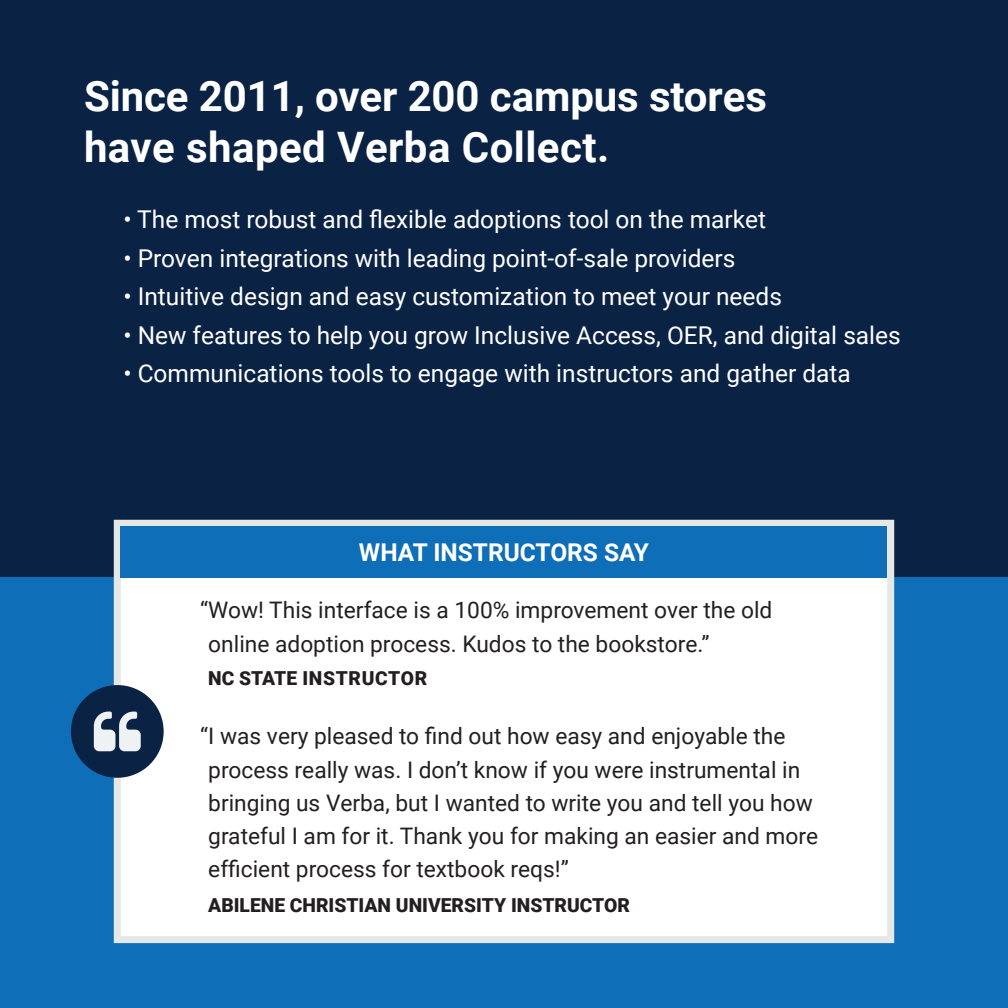
<style>
.page{position:relative;width:1008px;height:1008px;background:#fff}
.page>*{position:absolute;margin:0;border:0;box-sizing:border-box;transform-origin:0 0}
.t1{font:700 42px/50.4px "Roboto";letter-spacing:-.005em;color:#fff}
.t2{font:24.5px "Roboto";color:#fff}
.t3{font:700 24.5px "Roboto";color:#fff}
.t4{font:22.75px/33.2px "Roboto";color:#231f20}
.t5{font:900 19.25px "Roboto";color:#231f20}
.t6{font:900 19.25px "Roboto";letter-spacing:.03em;color:#231f20}
</style>
<div class="page">
<div style="left:0;top:0;width:1008px;height:605px;background:#0a2344"></div>
<div style="left:0;top:577px;width:1008px;height:431px;background:#0f6eb8"></div>
<div style="left:114px;top:520px;width:780px;height:423px;background:#fff;border:7px solid #e5e8e7"></div>
<div style="left:121px;top:526px;width:766px;height:51px;background:#0f6eb8"></div>
<div style="left:71px;top:685px;width:93px;height:93px;background:#0a2344;border-radius:50%"></div>
<svg style="left:94px;top:712px;width:47px;height:39px"></svg>
<p class="t1" style="left:84px;top:70px;width:684px">Since 2011, over 200 campus stores have shaped Verba Collect.</p>
<p class="t2" style="left:123px;top:202px;width:644px">• The most robust and flexible adoptions tool on the market</p>
<p class="t2" style="left:123px;top:241px;width:614px">• Proven integrations with leading point-of-sale providers</p>
<p class="t2" style="left:123px;top:279px;width:660px">• Intuitive design and easy customization to meet your needs</p>
<p class="t2" style="left:123px;top:318px;width:779px">• New features to help you grow Inclusive Access, OER, and digital sales</p>
<p class="t2" style="left:123px;top:356px;width:729px">• Communications tools to engage with instructors and gather data</p>
<p class="t3" style="left:359px;top:536px;width:292px">WHAT INSTRUCTORS SAY</p>
<p class="t4" style="left:208px;top:593px;width:566px;text-indent:-8px">“Wow! This interface is a 100% improvement over the old online adoption process. Kudos to the bookstore.”</p>
<p class="t6" style="left:208px;top:665px;width:221px">NC STATE INSTRUCTOR</p>
<p class="t4" style="left:208px;top:719px;width:611px;text-indent:-8px">“I was very pleased to find out how easy and enjoyable the process really was. I don’t know if you were instrumental in bringing us Verba, but I wanted to write you and tell you how grateful I am for it. Thank you for making an easier and more efficient process for textbook reqs!”</p>
<p class="t5" style="left:208px;top:892px;width:423px">ABILENE CHRISTIAN UNIVERSITY INSTRUCTOR</p>
</div>
